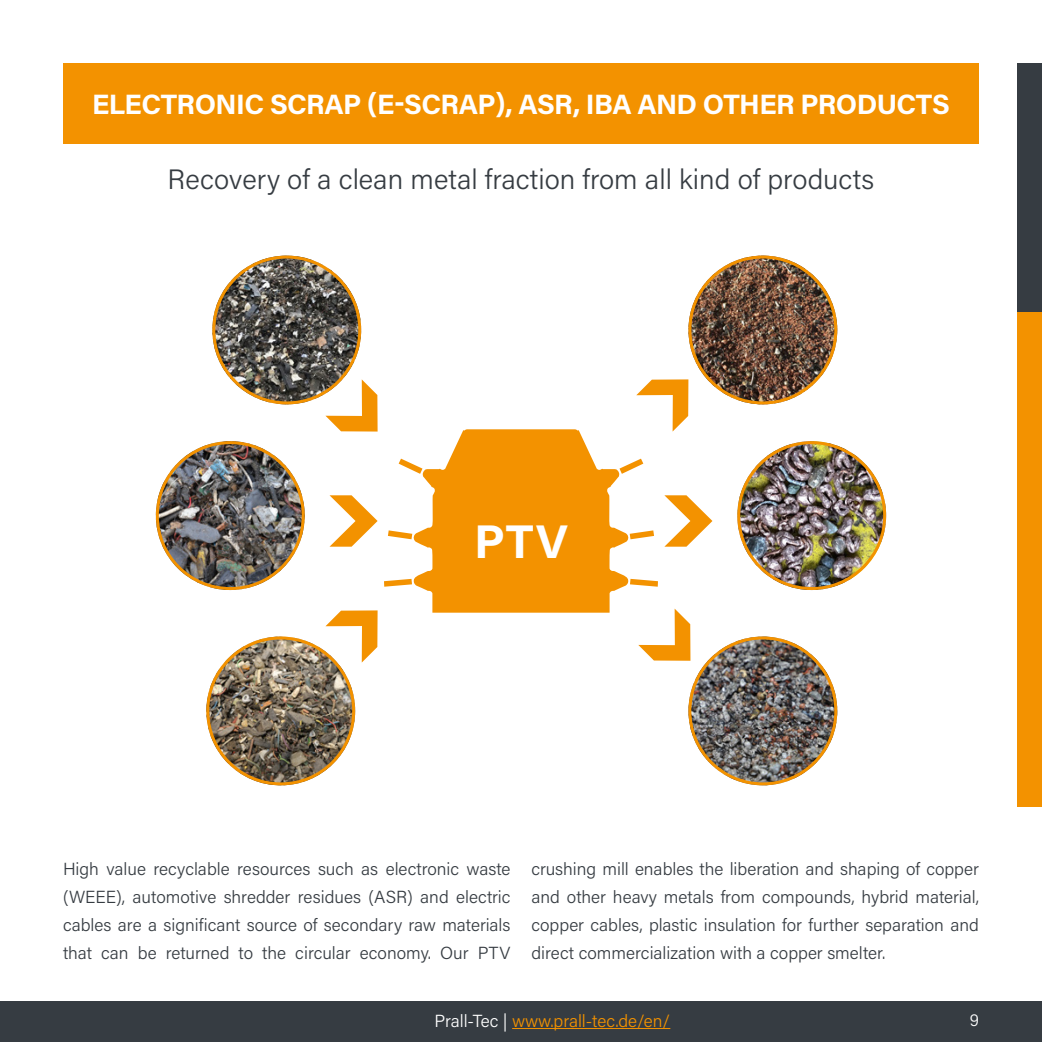
<style>
.page{position:relative;width:1042px;height:1042px;background:#fff}
.page>*{position:absolute;margin:0;border:0;box-sizing:border-box;transform-origin:0 0}
.t1{font:700 47.25px "Acumin Pro";color:#fff}
.t2{font:300 28px "Acumin Pro";color:#363c42}
.t3{font:700 28px "Acumin Pro";letter-spacing:-.02em;color:#fff}
.t4{font:300 17.5px/28px "Acumin Pro";color:#363c42;text-align:justify}
.t5{font:300 17.5px "Acumin Pro";color:#f39200}
.t6{font:300 17.5px "Acumin Pro";color:#fff}
.s1{color:#fff}
</style>
<div class="page">
<div style="left:0;top:1001px;width:1042px;height:41px;background:#363c42"></div>
<hr style="left:512px;top:1028px;width:158px;height:1px;background:#f39200">
<div style="left:1017px;top:74px;width:25px;height:733px;background:#f39200"></div>
<div style="left:1017px;top:63px;width:25px;height:248px;background:#363c42"></div>
<div style="left:63px;top:63px;width:916px;height:80px;background:#f39200"></div>
<img style="left:155px;top:441px;width:150px;height:150px">
<img style="left:737px;top:441px;width:150px;height:150px">
<svg style="left:329px;top:495px;width:49px;height:52px"></svg>
<svg style="left:664px;top:495px;width:48px;height:52px"></svg>
<img style="left:636px;top:255px;width:202px;height:176px">
<img style="left:638px;top:608px;width:200px;height:178px">
<svg style="left:212px;top:255px;width:166px;height:176px"></svg>
<img style="left:206px;top:610px;width:172px;height:176px">
<svg style="left:384px;top:429px;width:274px;height:184px;fill:#f39200"></svg>
<h2 class="t3" style="left:92px;top:84px;width:859px">ELECTRONIC SCRAP (E-SCRAP), ASR, IBA AND OTHER PRODUCTS</h2>
<h2 class="t2" style="left:168px;top:160px;width:708px">Recovery of a clean metal fraction from all kind of products</h2>
<h1 class="t1" style="left:474px;top:508px;width:95px">PTV</h1>
<p class="t4" style="left:63px;top:854px;width:449px">High value recyclable resources such as electronic waste (WEEE), automotive shredder residues (ASR) and electric cables are a significant source of secondary raw materials that can be returned to the circular economy. Our PTV</p>
<p class="t4" style="left:531px;top:854px;width:449px">crushing mill enables the liberation and shaping of copper and other heavy metals from compounds, hybrid material, copper cables, plastic insulation for further separation and direct commercialization with a copper smelter.</p>
<p class="t5" style="left:435px;top:1008px;width:237px"><span class="s1">Prall-Tec |</span> www.prall-tec.de/en/</p>
<p class="t6" style="left:969px;top:1007px;width:11px">9</p>
</div>
